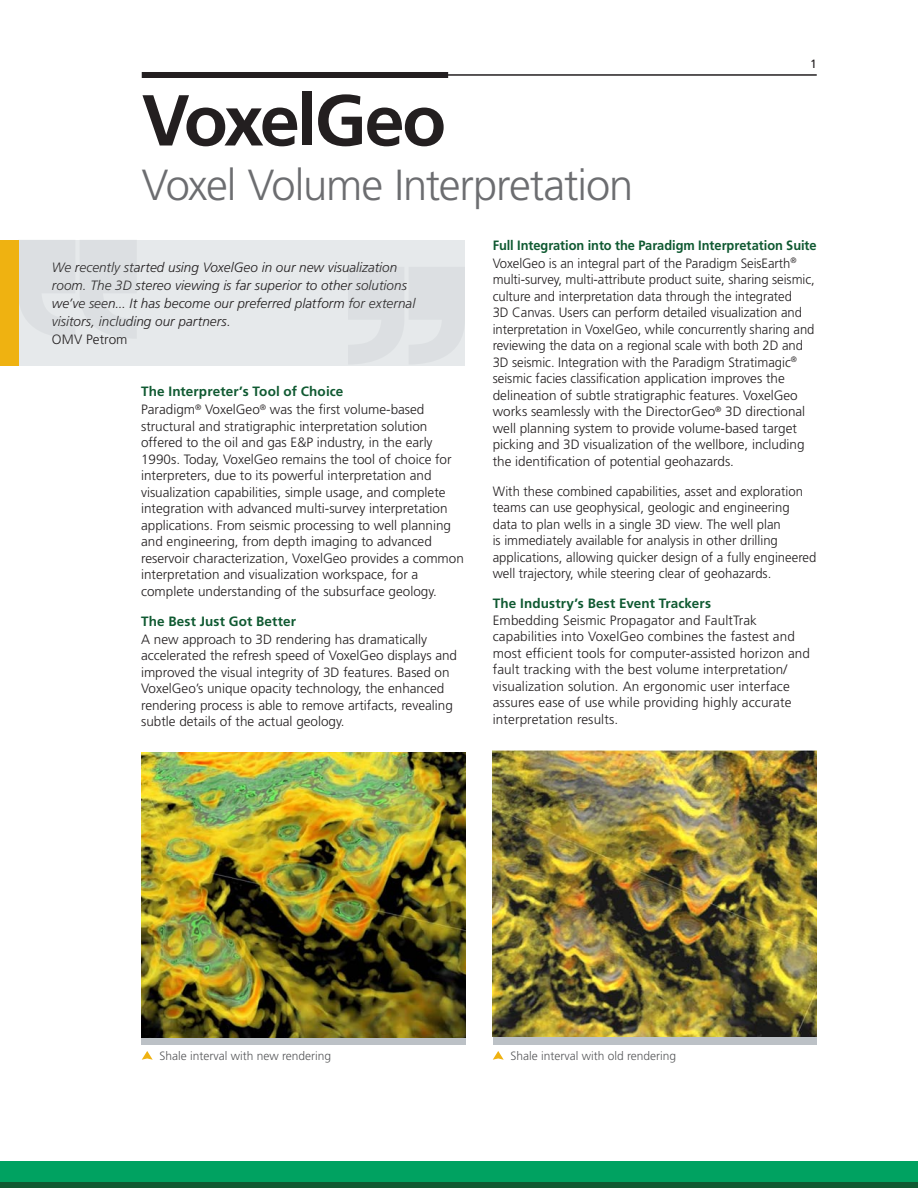
<style>
.page{position:relative;width:918px;height:1188px;background:#fff}
.page>*{position:absolute;margin:0;border:0;box-sizing:border-box;transform-origin:0 0}
.Title_1{font:700 72px "Frutiger LT Std";letter-spacing:-.035em;color:#231f20}
.Subtitle_1{font:300 43.5px "Frutiger LT Std";letter-spacing:-.025em;color:#6c6d70}
.P_1{font:300 13.5px/16.5px "Frutiger LT Std";color:#231f20}
.BODY_-_COPY{font:300 13.5px/16.5px "Frutiger LT Std";letter-spacing:-.005em;color:#231f20}
.t1{font:italic 300 13.5px/18px "Frutiger LT Std";color:#231f20}
.H_1{font:700 13.5px "Frutiger LT Std";letter-spacing:.005em;color:#0f5931}
.H_1-2{font:700 13.5px "Frutiger LT Std";letter-spacing:.005em;color:#0f5931;scale:.95 1}
.t2{font:300 12px "Frutiger LT Std";color:#57585a}
.Page_Number{font:12px "Frutiger LT Std";color:#231f20}
.s1{font-style:normal}
</style>
<div class="page">
<svg style="left:0;top:1181px;width:918px;height:7px;fill:#0f5931"></svg>
<div style="left:0;top:1161px;width:918px;height:20px;background:#00a261"></div>
<div style="left:141px;top:913px;width:325px;height:132px;background:#bcc1c6"></div>
<div style="left:493px;top:912px;width:324px;height:132px;background:#bcc1c6"></div>
<div style="left:142px;top:72px;width:306px;height:6px;background:#231f20"></div>
<img style="left:142px;top:753px;width:324px;height:284px">
<img style="left:493px;top:751px;width:324px;height:286px">
<hr style="left:447px;top:74px;width:370px;height:2px;background:#231f20">
<svg style="left:142px;top:1051px;width:11px;height:9px"></svg>
<svg style="left:493px;top:1051px;width:11px;height:9px"></svg>
<div style="left:18px;top:240px;width:447px;height:125px;background:#e6e9eb"></div>
<svg style="left:18px;top:240px;width:1px;height:99px"></svg>
<div style="left:0;top:240px;width:18px;height:125px;background:#efb211"></div>
<p class="Title_1" style="left:142px;top:78px;width:306px">VoxelGeo</p>
<p class="Subtitle_1" style="left:142px;top:161px;width:493px">Voxel Volume Interpretation</p>
<p class="Page_Number" style="left:810px;top:57px;width:8px">1</p>
<p class="t1" style="left:52px;top:258px;width:365px">We recently started using VoxelGeo in our new visualization room. The 3D stereo viewing is far superior to other solutions we’ve seen... It has become our preferred platform for external visitors, including our partners.<br><span class="s1">OMV Petrom</span></p>
<p class="H_1" style="left:141px;top:384px;width:204px">The Interpreter’s Tool of Choice</p>
<p class="P_1" style="left:141px;top:402px;width:324px">Paradigm<sup>®</sup> VoxelGeo<sup>®</sup> was the first volume-based structural and stratigraphic interpretation solution offered to the oil and gas E&amp;P industry, in the early 1990s. Today, VoxelGeo remains the tool of choice for interpreters, due to its powerful interpretation and visualization capabilities, simple usage, and complete integration with advanced multi-survey interpretation applications. From seismic processing to well planning and engineering, from depth imaging to advanced reservoir characterization, VoxelGeo provides a common interpretation and visualization workspace, for a complete understanding of the subsurface geology.</p>
<p class="H_1" style="left:141px;top:613px;width:156px">The Best Just Got Better</p>
<p class="P_1" style="left:141px;top:631px;width:318px">A new approach to 3D rendering has dramatically accelerated the refresh speed of VoxelGeo displays and improved the visual integrity of 3D features. Based on VoxelGeo’s unique opacity technology, the enhanced rendering process is able to remove artifacts, revealing subtle details of the actual geology.</p>
<p class="H_1-2" style="left:493px;top:237px;width:343px">Full Integration into the Paradigm Interpretation Suite</p>
<p class="BODY_-_COPY" style="left:493px;top:255px;width:323px">VoxelGeo is an integral part of the Paradigm SeisEarth<sup>® </sup>multi-survey, multi-attribute product suite, sharing seismic, culture and interpretation data through the integrated<br>3D Canvas. Users can perform detailed visualization and interpretation in VoxelGeo, while concurrently sharing and reviewing the data on a regional scale with both 2D and 3D seismic. Integration with the Paradigm Stratimagic<sup>® </sup>seismic facies classification application improves the delineation of subtle stratigraphic features. VoxelGeo works seamlessly with the DirectorGeo<sup>®</sup> 3D directional well planning system to provide volume-based target picking and 3D visualization of the wellbore, including the identification of potential geohazards.</p>
<p class="P_1" style="left:493px;top:483px;width:325px">With these combined capabilities, asset and exploration teams can use geophysical, geologic and engineering data to plan wells in a single 3D view. The well plan<br>is immediately available for analysis in other drilling applications, allowing quicker design of a fully engineered well trajectory, while steering clear of geohazards.</p>
<p class="H_1" style="left:493px;top:596px;width:220px">The Industry’s Best Event Trackers</p>
<p class="P_1" style="left:493px;top:612px;width:319px">Embedding Seismic Propagator and FaultTrak capabilities into VoxelGeo combines the fastest and most efficient tools for computer-assisted horizon and fault tracking with the best volume interpretation/ visualization solution. An ergonomic user interface assures ease of use while providing highly accurate interpretation results.</p>
<p class="t2" style="left:159px;top:1049px;width:173px">Shale interval with new rendering</p>
<p class="t2" style="left:510px;top:1049px;width:167px">Shale interval with old rendering</p>
</div>
